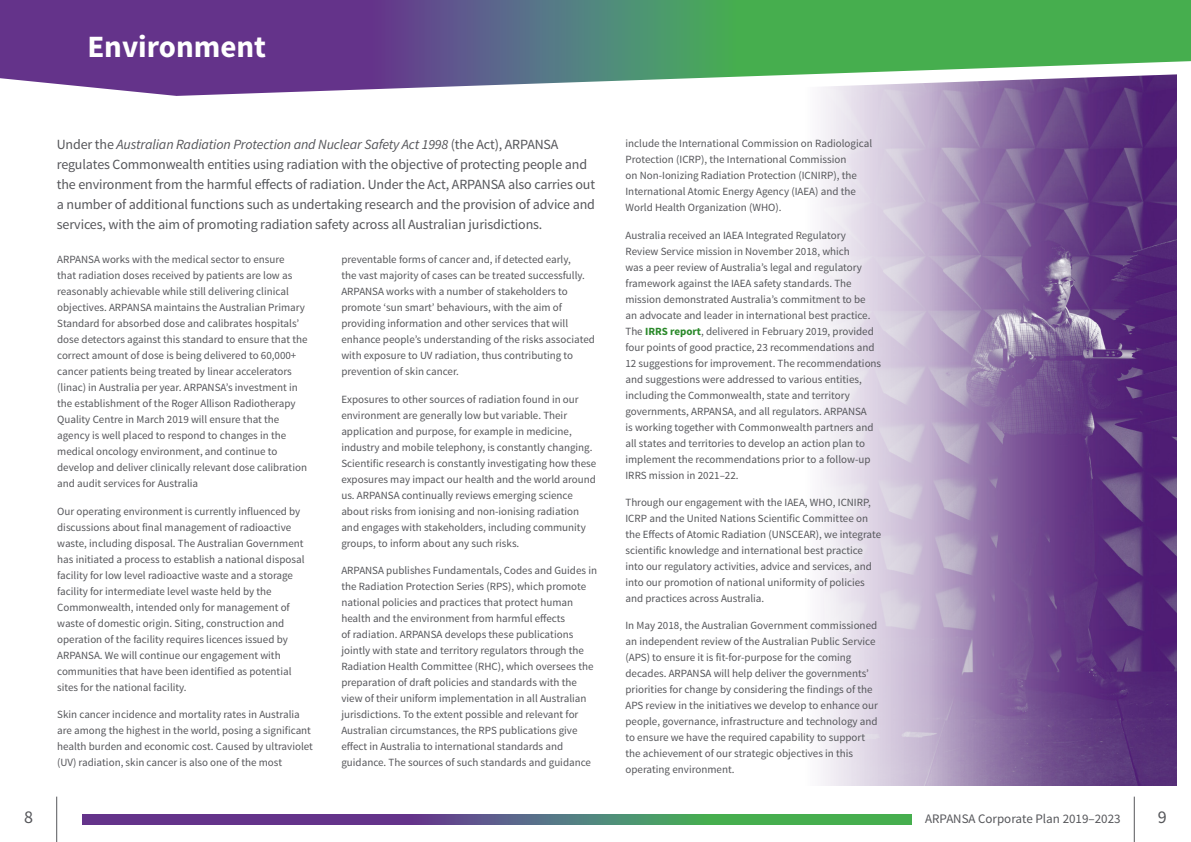
<style>
.page{position:relative;width:1191px;height:842px;background:#fff}
.page>*{position:absolute;margin:0;border:0;box-sizing:border-box;transform-origin:0 0}
.Top_section{font:700 31px "Source Sans Pro";color:#fff}
.t1{font:18px "Source Sans Pro";color:#55565a}
.Breakout{font:14px/20px "Source Sans Pro";letter-spacing:-.01em;color:#55565a}
.t2{font:13px "Source Sans Pro";color:#55565a}
.Paragraph{font:11px/16px "Source Sans Pro";color:#55565a}
.s1{font-style:italic}
.s2{font-weight:700;color:#298829}
</style>
<div class="page">
<img style="left:821px;top:109px;width:355px;height:676px">
<svg style="left:821px;top:96px;width:356px;height:13px;background:#967cac"></svg>
<svg style="left:0;top:0;width:1191px;height:96px;background:#6c8185"></svg>
<hr style="left:56px;top:797px;width:1px;height:45px;background:#55565a">
<hr style="left:1133px;top:797px;width:1px;height:45px;background:#55565a">
<svg style="left:82px;top:814px;width:830px;height:10px;background:#576976"></svg>
<p class="Top_section" style="left:87px;top:27px;width:180px">Environment</p>
<p class="Breakout" style="left:57px;top:135px;width:540px">Under the <span class="s1">Australian Radiation Protection and Nuclear Safety Act 1998</span> (the Act), ARPANSA regulates Commonwealth entities using radiation with the objective of protecting people and the environment from the harmful effects of radiation. Under the Act, ARPANSA also carries out a number of additional functions such as undertaking research and the provision of advice and services, with the aim of promoting radiation safety across all Australian jurisdictions.</p>
<p class="Paragraph" style="left:57px;top:252px;width:252px">ARPANSA works with the medical sector to ensure<br>that radiation doses received by patients are low as reasonably achievable while still delivering clinical objectives. ARPANSA maintains the Australian Primary Standard for absorbed dose and calibrates hospitals’ dose detectors against this standard to ensure that the correct amount of dose is being delivered to 60,000+ cancer patients being treated by linear accelerators (linac) in Australia per year. ARPANSA’s investment in the establishment of the Roger Allison Radiotherapy Quality Centre in March 2019 will ensure that the agency is well placed to respond to changes in the medical oncology environment, and continue to develop and deliver clinically relevant dose calibration and audit services for Australia</p>
<p class="Paragraph" style="left:57px;top:503px;width:249px">Our operating environment is currently influenced by discussions about final management of radioactive waste, including disposal. The Australian Government has initiated a process to establish a national disposal facility for low level radioactive waste and a storage facility for intermediate level waste held by the Commonwealth, intended only for management of waste of domestic origin. Siting, construction and operation of the facility requires licences issued by ARPANSA. We will continue our engagement with communities that have been identified as potential sites for the national facility.</p>
<p class="Paragraph" style="left:57px;top:707px;width:257px">Skin cancer incidence and mortality rates in Australia are among the highest in the world, posing a significant health burden and economic cost. Caused by ultraviolet (UV) radiation, skin cancer is also one of the most</p>
<p class="Paragraph" style="left:341px;top:252px;width:255px">preventable forms of cancer and, if detected early,<br>the vast majority of cases can be treated successfully.<br>ARPANSA works with a number of stakeholders to promote ‘sun smart’ behaviours, with the aim of providing information and other services that will enhance people’s understanding of the risks associated with exposure to UV radiation, thus contributing to prevention of skin cancer.</p>
<p class="Paragraph" style="left:341px;top:391px;width:256px">Exposures to other sources of radiation found in our environment are generally low but variable. Their application and purpose, for example in medicine, industry and mobile telephony, is constantly changing.<br>Scientific research is constantly investigating how these exposures may impact our health and the world around us. ARPANSA continually reviews emerging science about risks from ionising and non-ionising radiation and engages with stakeholders, including community groups, to inform about any such risks.</p>
<p class="Paragraph" style="left:341px;top:563px;width:257px">ARPANSA publishes Fundamentals, Codes and Guides in the Radiation Protection Series (RPS), which promote national policies and practices that protect human health and the environment from harmful effects<br>of radiation. ARPANSA develops these publications jointly with state and territory regulators through the Radiation Health Committee (RHC), which oversees the preparation of draft policies and standards with the view of their uniform implementation in all Australian jurisdictions. To the extent possible and relevant for Australian circumstances, the RPS publications give effect in Australia to international standards and guidance. The sources of such standards and guidance</p>
<p class="Paragraph" style="left:625px;top:136px;width:248px">include the International Commission on Radiological Protection (ICRP), the International Commission<br>on Non-Ionizing Radiation Protection (ICNIRP), the International Atomic Energy Agency (IAEA) and the World Health Organization (WHO).</p>
<p class="Paragraph" style="left:625px;top:227px;width:257px">Australia received an IAEA Integrated Regulatory Review Service mission in November 2018, which<br>was a peer review of Australia’s legal and regulatory framework against the IAEA safety standards. The mission demonstrated Australia’s commitment to be<br>an advocate and leader in international best practice.<br>The <span class="s2">IRRS report</span>, delivered in February 2019, provided four points of good practice, 23 recommendations and 12 suggestions for improvement. The recommendations and suggestions were addressed to various entities, including the Commonwealth, state and territory governments, ARPANSA, and all regulators. ARPANSA<br>is working together with Commonwealth partners and all states and territories to develop an action plan to implement the recommendations prior to a follow-up IRRS mission in 2021–22.</p>
<p class="Paragraph" style="left:625px;top:494px;width:257px">Through our engagement with the IAEA, WHO, ICNIRP, ICRP and the United Nations Scientific Committee on the Effects of Atomic Radiation (UNSCEAR), we integrate scientific knowledge and international best practice into our regulatory activities, advice and services, and into our promotion of national uniformity of policies and practices across Australia.</p>
<p class="Paragraph" style="left:625px;top:618px;width:254px">In May 2018, the Australian Government commissioned an independent review of the Australian Public Service (APS) to ensure it is fit-for-purpose for the coming decades. ARPANSA will help deliver the governments’ priorities for change by considering the findings of the APS review in the initiatives we develop to enhance our people, governance, infrastructure and technology and to ensure we have the required capability to support the achievement of our strategic objectives in this operating environment.</p>
<h2 class="t1" style="left:24px;top:806px;width:10px">8</h2>
<p class="t2" style="left:925px;top:811px;width:197px">ARPANSA Corporate Plan 2019–2023</p>
<h2 class="t1" style="left:1157px;top:806px;width:10px">9</h2>
</div>
